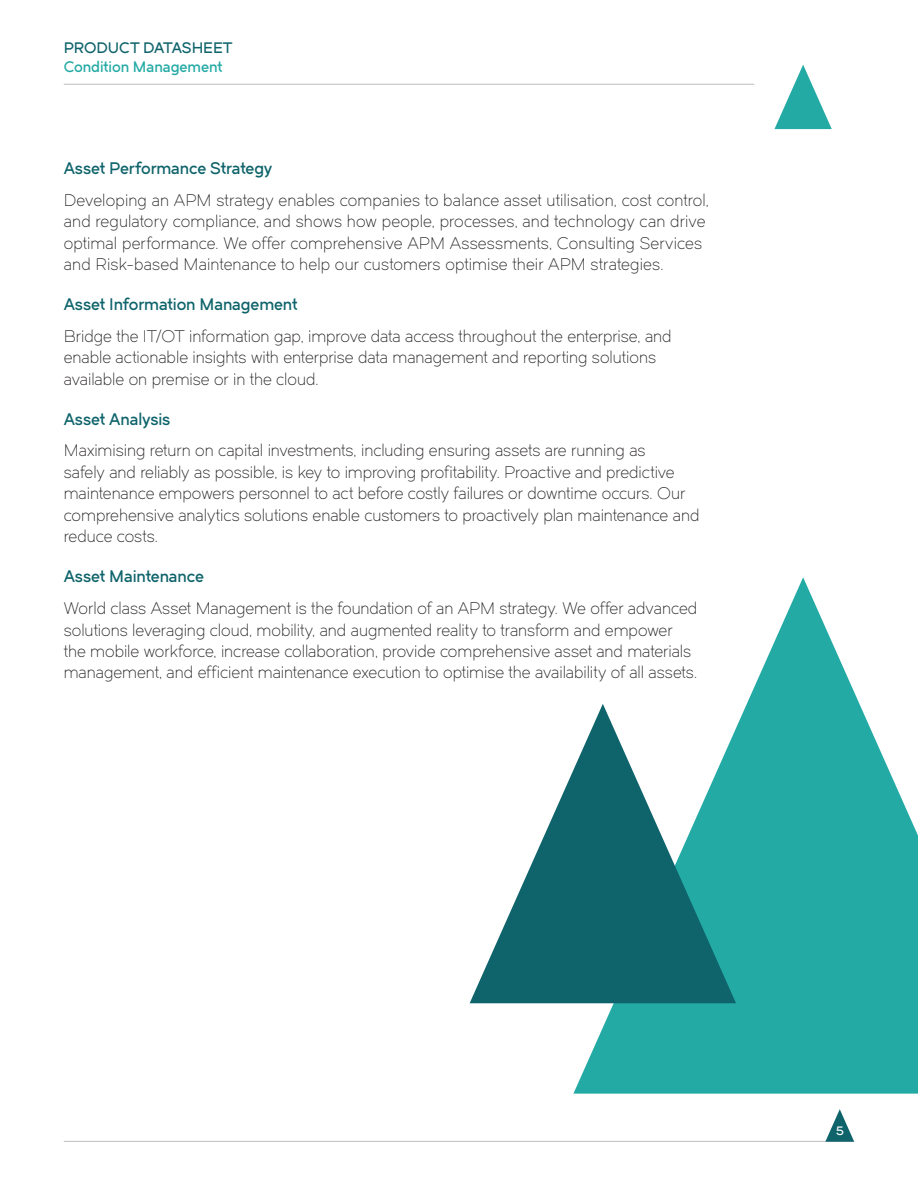
<style>
.page{position:relative;width:918px;height:1188px;background:#fff}
.page>*{position:absolute;margin:0;border:0;box-sizing:border-box;transform-origin:0 0}
.Body_Copy{font:16.5px/21.5px "Dual 300";color:#231f20}
.Subhead_3{font:16.5px "Dual 600";letter-spacing:-.01em;color:#0f646b}
.t1{font:15px "Dual 600";letter-spacing:-.005em;color:#24aaa5}
.t2{font:15px "Dual 600";letter-spacing:-.005em;color:#0f646b}
.t3{font:12px "Dual 600";color:#fff}
</style>
<div class="page">
<hr style="left:64px;top:84px;width:690px;height:1px;background:#bcbdc0">
<hr style="left:64px;top:1141px;width:790px;height:1px;background:#bcbdc0">
<svg style="left:825px;top:1109px;width:29px;height:33px"></svg>
<svg style="left:774px;top:65px;width:58px;height:64px"></svg>
<svg style="left:573px;top:577px;width:345px;height:517px;fill:#24aaa5"></svg>
<svg style="left:470px;top:704px;width:266px;height:299px"></svg>
<p class="t2" style="left:64px;top:38px;width:170px">PRODUCT DATASHEET</p>
<p class="t1" style="left:64px;top:57px;width:160px">Condition Management</p>
<p class="Subhead_3" style="left:64px;top:158px;width:210px">Asset Performance Strategy</p>
<p class="Body_Copy" style="left:64px;top:189px;width:647px">Developing an APM strategy enables companies to balance asset utilisation, cost control, and regulatory compliance, and shows how people, processes, and technology can drive optimal performance. We offer comprehensive APM Assessments, Consulting Services and Risk-based Maintenance to help our customers optimise their APM strategies.</p>
<p class="Subhead_3" style="left:64px;top:294px;width:235px">Asset Information Management</p>
<p class="Body_Copy" style="left:64px;top:325px;width:609px">Bridge the IT/OT information gap, improve data access throughout the enterprise, and enable actionable insights with enterprise data management and reporting solutions available on premise or in the cloud.</p>
<p class="Subhead_3" style="left:64px;top:408px;width:108px">Asset Analysis</p>
<p class="Body_Copy" style="left:64px;top:440px;width:637px">Maximising return on capital investments, including ensuring assets are running as<br>safely and reliably as possible, is key to improving profitability. Proactive and predictive maintenance empowers personnel to act before costly failures or downtime occurs. Our comprehensive analytics solutions enable customers to proactively plan maintenance and reduce costs.</p>
<p class="Subhead_3" style="left:64px;top:566px;width:142px">Asset Maintenance</p>
<p class="Body_Copy" style="left:64px;top:598px;width:635px">World class Asset Management is the foundation of an APM strategy. We offer advanced solutions leveraging cloud, mobility, and augmented reality to transform and empower the mobile workforce, increase collaboration, provide comprehensive asset and materials management, and efficient maintenance execution to optimise the availability of all assets.</p>
<p class="t3" style="left:836px;top:1123px;width:9px">5</p>
</div>
